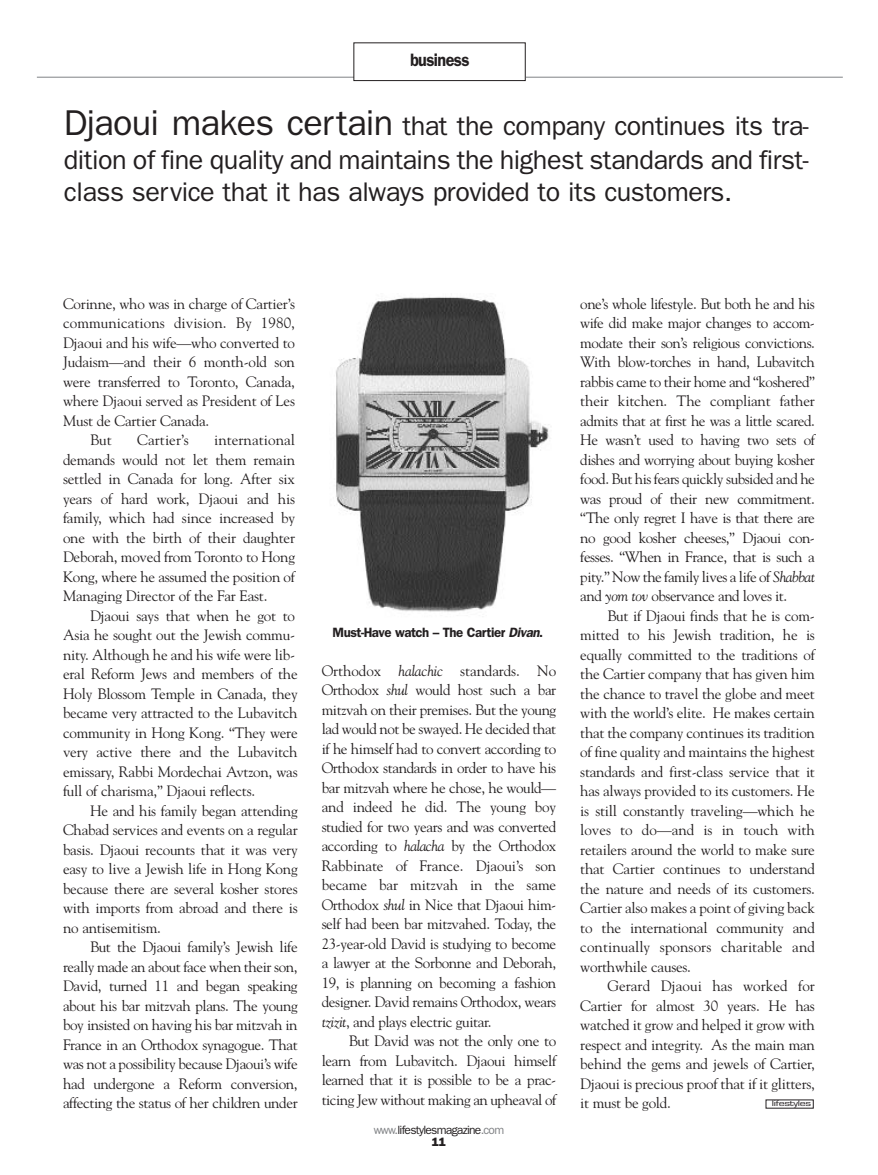
<style>
.page{position:relative;width:878px;height:1175px;background:#fff}
.page>*{position:absolute;margin:0;border:0;box-sizing:border-box;transform-origin:0 0}
.t1{font:27px/34.3px "Franklin Gothic";letter-spacing:-.02em;color:#231f20}
.t2{font:600 18px "Franklin Gothic";letter-spacing:-.035em;color:#231f20;scale:.9 1}
.t3{font:15px/19.5px "Goudy";letter-spacing:-.015em;color:#231f20;text-align:justify}
.t4{font:15px "Goudy";letter-spacing:.005em;color:#231f20}
.t5{font:600 13.5px "Franklin Gothic";letter-spacing:-.035em;color:#231f20}
.t6{font:12px/12px "Franklin Gothic";letter-spacing:-.06em;color:#231f20;text-align:center}
.t7{font:7.5px "Eurostile";letter-spacing:-.02em;color:#231f20;scale:1.4 1}
.s1{font-size:36px}
.s2{font-style:italic}
.s3{color:#808285}
.s4{font-weight:800}
</style>
<div class="page">
<hr style="left:37px;top:77px;width:805px;height:1px;background:#808285">
<div style="left:354px;top:43px;width:171px;height:38px;background:#fff"></div>
<div style="left:353px;top:42px;width:172px;height:39px;border:1px solid #231f20"></div>
<img style="left:334px;top:297px;width:215px;height:315px">
<p class="t2" style="left:410px;top:53px;width:68px">business</p>
<h1 class="t1" style="left:64px;top:111px;width:746px"><span class="s1">Djaoui makes certain</span> that the company continues its tra&shy;dition of fine quality and maintains the highest standards and first-</h1>
<h1 class="t1" style="left:64px;top:176px;width:670px">class service that it has always provided to its customers.</h1>
<p class="t3" style="left:63px;top:295px;width:233px">Corinne, who was in charge of Cartier’s</p>
<p class="t4" style="left:63px;top:317px;width:233px">communications division. By 1980,</p>
<p class="t3" style="left:63px;top:334px;width:233px">Djaoui and his wife—who converted to</p>
<p class="t3" style="left:63px;top:353px;width:233px">Judaism—and their 6 month-old son</p>
<p class="t3" style="left:63px;top:373px;width:233px">were transferred to Toronto, Canada,</p>
<p class="t3" style="left:63px;top:392px;width:233px">where Djaoui served as President of Les</p>
<p class="t3" style="left:63px;top:412px;width:148px">Must de Cartier Canada.</p>
<p class="t3" style="left:90px;top:431px;width:23px">But</p>
<p class="t4" style="left:137px;top:434px;width:53px">Cartier’s</p>
<p class="t3" style="left:63px;top:431px;width:233px;text-indent:151px">international demands would not let them remain settled in Canada for long. After six years of hard work, Djaoui and his family, which had since increased by one with the birth of their daughter Deborah, moved from Toronto to Hong Kong, where he assumed the position of Managing Director of the Far East.</p>
<p class="t3" style="left:63px;top:607px;width:236px;text-align:left;text-indent:27px">Djaoui says that when he got to Asia he sought out the Jewish commu&shy;nity. Although he and his wife were lib&shy;eral Reform Jews and members of the Holy Blossom Temple in Canada, they became very attracted to the Lubavitch community in Hong Kong. “They were very active there and the Lubavitch emissary, Rabbi Mordechai Avtzon, was full of charisma,” Djaoui reflects.</p>
<p class="t3" style="left:63px;top:802px;width:236px;text-indent:27px">He and his family began attending Chabad services and events on a regular basis. Djaoui recounts that it was very easy to live a Jewish life in Hong Kong because there are several kosher stores with imports from abroad and there is no antisemitism.</p>
<p class="t3" style="left:63px;top:938px;width:236px;text-indent:27px">But the Djaoui family’s Jewish life really made an about face when their son, David, turned 11 and began speaking about his bar mitzvah plans. The young boy insisted on having his bar mitzvah in France in an Orthodox synagogue. That was not a possibility because Djaoui’s wife had undergone a Reform conversion, affecting the status of her children under</p>
<p class="t5" style="left:332px;top:628px;width:212px">Must-Have watch – The Cartier <span class="s2">Divan</span>.</p>
<p class="t3" style="left:321px;top:662px;width:236px">Orthodox <span class="s2">halachic</span> standards. No Orthodox <span class="s2">shul</span> would host such a bar mitzvah on their premises. But the young lad would not be swayed. He decided that if he himself had to convert according to Orthodox standards in order to have his bar mitzvah where he chose, he would— and indeed he did. The young boy studied for two years and was converted according to <span class="s2">halacha</span> by the Orthodox Rabbinate of France. Djaoui’s son became bar mitzvah in the same Orthodox <span class="s2">shul</span> in Nice that Djaoui him&shy;self had been bar mitzvahed. Today, the 23-year-old David is studying to become a lawyer at the Sorbonne and Deborah, 19, is planning on becoming a fashion designer. David remains Orthodox, wears <span class="s2">tzizit</span>, and plays electric guitar.</p>
<p class="t3" style="left:321px;top:1032px;width:236px;text-indent:27px">But David was not the only one to learn from Lubavitch. Djaoui himself learned that it is possible to be a prac&shy;ticing Jew without making an upheaval of</p>
<p class="t6" style="left:374px;top:1125px;width:132px"><span class="s3">www.</span>lifestylesmagazine<span class="s3">.com<br></span><span class="s4">11</span></p>
<p class="t3" style="left:580px;top:295px;width:236px">one’s whole lifestyle. But both he and his wife did make major changes to accom&shy;modate their son’s religious convictions.<br>With blow-torches in hand, Lubavitch rabbis came to their home and “koshered” their kitchen. The compliant father admits that at first he was a little scared.<br>He wasn’t used to having two sets of dishes and worrying about buying kosher food. But his fears quickly subsided and he was proud of their new commitment. “The only regret I have is that there are no good kosher cheeses,” Djaoui con&shy;fesses. “When in France, that is such a pity.” Now the family lives a life of <span class="s2">Shabbat </span>and <span class="s2">yom tov</span> observance and loves it.</p>
<p class="t3" style="left:580px;top:607px;width:236px;text-indent:27px">But if Djaoui finds that he is com&shy;mitted to his Jewish tradition, he is equally committed to the traditions of the Cartier company that has given him the chance to travel the globe and meet with the world’s elite. He makes certain that the company continues its tradition of fine quality and maintains the highest standards and first-class service that it has always provided to its customers. He is still constantly traveling—which he loves to do—and is in touch with retailers around the world to make sure that Cartier continues to understand the nature and needs of its customers.<br>Cartier also makes a point of giving back to the international community and continually sponsors charitable and worthwhile causes.</p>
<p class="t3" style="left:580px;top:977px;width:236px;text-indent:27px">Gerard Djaoui has worked for Cartier for almost 30 years. He has watched it grow and helped it grow with respect and integrity. As the main man behind the gems and jewels of Cartier, Djaoui is precious proof that if it glitters, it must be gold.</p>
<p class="t7" style="left:771px;top:1100px;width:30px">lifestyles</p>
</div>
